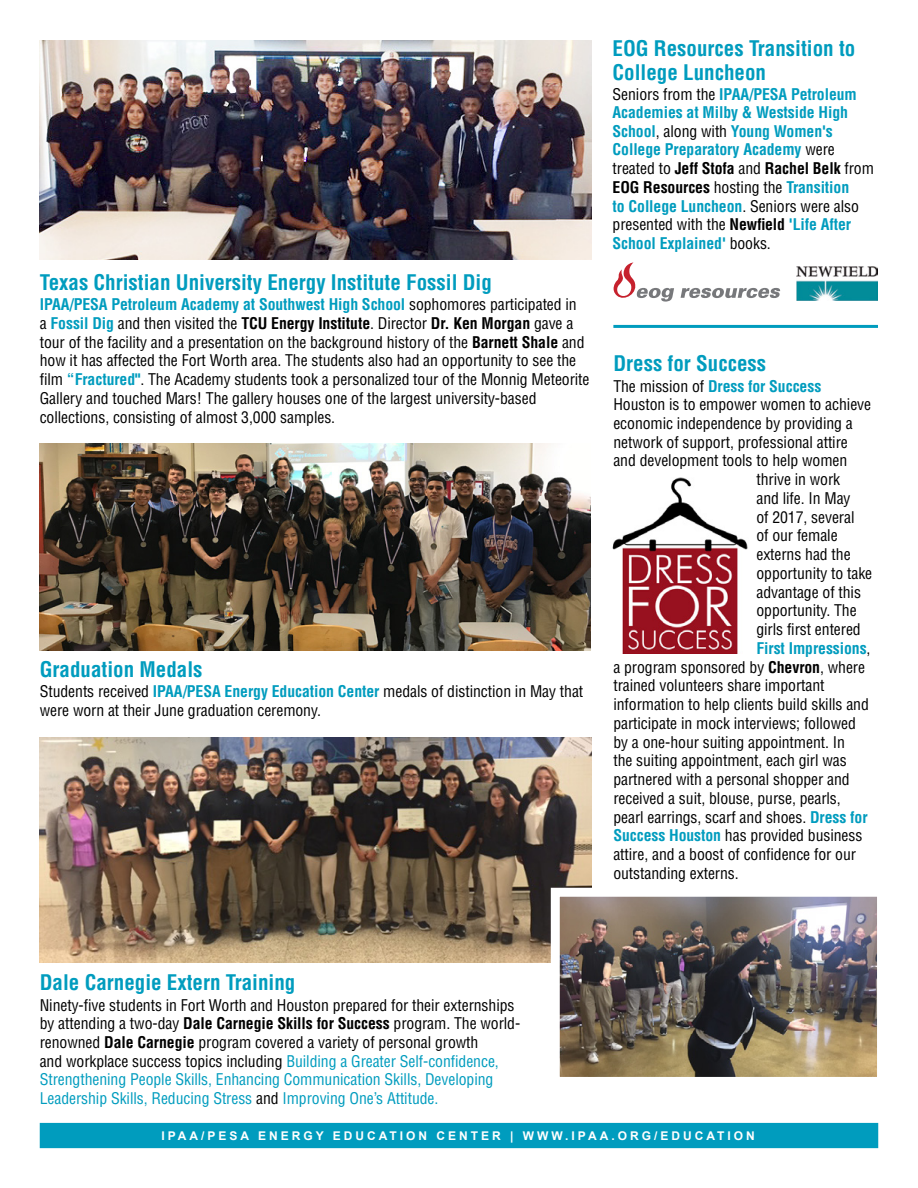
<style>
.page{position:relative;width:918px;height:1188px;background:#fff}
.page>*{position:absolute;margin:0;border:0;box-sizing:border-box;transform-origin:0 0}
.t1{font:700 condensed 21px/24px "Helvetica LT Std";color:#009cbe}
.t2{font:condensed 15.75px/18.8px "Helvetica LT Std";letter-spacing:-.005em;color:#000}
.t3{font:700 condensed 15.75px/18.6px "Helvetica LT Std";letter-spacing:-.005em;color:#009cbe}
.t4{font:700 12px "Arial";letter-spacing:.25em;color:#fff}
.s1{font-weight:700;color:#009cbe}
.s2{font-weight:700}
.s3{font-weight:400;color:#000}
.s4{color:#000}
.s5{color:#009cbe}
</style>
<div class="page">
<div style="left:40px;top:1123px;width:838px;height:25px;background:#009cbe"></div>
<img style="left:40px;top:40px;width:551px;height:220px">
<img style="left:40px;top:444px;width:551px;height:206px">
<img style="left:797px;top:266px;width:80px;height:34px">
<svg style="left:681px;top:288px;width:99px;height:10px"></svg>
<svg style="left:613px;top:262px;width:61px;height:40px"></svg>
<img style="left:612px;top:477px;width:136px;height:177px">
<img style="left:40px;top:737px;width:551px;height:226px">
<img style="left:546px;top:883px;width:331px;height:194px">
<hr style="left:613px;top:325px;width:265px;height:3px;background:#009cbe">
<h1 class="t1" style="left:40px;top:270px;width:454px">Texas Christian University Energy Institute Fossil Dig</h1>
<p class="t2" style="left:40px;top:295px;width:551px"><span class="s1">IPAA/PESA Petroleum Academy at Southwest High School</span> sophomores participated in<br>a <span class="s1">Fossil Dig</span> and then visited the <span class="s2">TCU Energy Institute</span>. Director <span class="s2">Dr. Ken Morgan</span> gave a tour of the facility and a presentation on the background history of the <span class="s2">Barnett Shale</span> and how it has affected the Fort Worth area. The students also had an opportunity to see the film <span class="s1">“Fractured"</span>. The Academy students took a personalized tour of the Monnig Meteorite Gallery and touched Mars! The gallery houses one of the largest university-based collections, consisting of almost 3,000 samples.</p>
<h1 class="t1" style="left:40px;top:657px;width:164px">Graduation Medals</h1>
<p class="t2" style="left:40px;top:682px;width:545px">Students received <span class="s1">IPAA/PESA Energy Education Center</span> medals of distinction in May that were worn at their June graduation ceremony.</p>
<h1 class="t1" style="left:613px;top:36px;width:244px">EOG Resources Transition to<br>College Luncheon</h1>
<p class="t3" style="left:613px;top:85px;width:263px"><span class="s3">Seniors from the</span> IPAA/PESA Petroleum Academies at Milby &amp; Westside High School<span class="s3">, along with</span> Young Women's College Preparatory Academy <span class="s3">were treated to</span> <span class="s4">Jeff Stofa</span> <span class="s3">and</span> <span class="s4">Rachel Belk</span> <span class="s3">from </span><span class="s4">EOG Resources</span> <span class="s3">hosting the</span> Transition<br>to College Luncheon<span class="s3">. Seniors were also presented with the</span> <span class="s4">Newfield</span> 'Life After School Explained' <span class="s3">books.</span></p>
<h1 class="t1" style="left:613px;top:351px;width:154px">Dress for Success</h1>
<p class="t3" style="left:613px;top:376px;width:209px"><span class="s3">The mission of</span> Dress for Success</p>
<p class="t2" style="left:613px;top:395px;width:259px">Houston is to empower women to achieve</p>
<p class="t2" style="left:613px;top:414px;width:241px">economic independence by providing a</p>
<p class="t2" style="left:613px;top:433px;width:236px">network of support, professional attire</p>
<p class="t2" style="left:613px;top:451px;width:235px">and development tools to help women</p>
<p class="t2" style="left:756px;top:470px;width:85px">thrive in work</p>
<p class="t2" style="left:756px;top:489px;width:96px">and life. In May</p>
<p class="t2" style="left:756px;top:508px;width:100px">of 2017, several</p>
<p class="t2" style="left:756px;top:526px;width:83px">of our female</p>
<p class="t2" style="left:756px;top:545px;width:96px">externs had the</p>
<p class="t2" style="left:756px;top:564px;width:117px">opportunity to take</p>
<p class="t2" style="left:756px;top:582px;width:106px">advantage of this</p>
<p class="t2" style="left:756px;top:601px;width:102px">opportunity. The</p>
<p class="t2" style="left:756px;top:620px;width:106px">girls first entered</p>
<p class="t3" style="left:756px;top:639px;width:116px">First Impressions<span class="s3">,</span></p>
<p class="t2" style="left:613px;top:657px;width:253px">a program sponsored by <span class="s2">Chevron</span>, where</p>
<p class="t2" style="left:613px;top:676px;width:213px">trained volunteers share important</p>
<p class="t2" style="left:613px;top:695px;width:257px">information to help clients build skills and</p>
<p class="t2" style="left:613px;top:714px;width:244px">participate in mock interviews; followed</p>
<p class="t2" style="left:613px;top:732px;width:233px">by a one-hour suiting appointment. In</p>
<p class="t2" style="left:613px;top:751px;width:235px">the suiting appointment, each girl was</p>
<p class="t2" style="left:613px;top:770px;width:238px">partnered with a personal shopper and</p>
<p class="t2" style="left:613px;top:789px;width:229px">received a suit, blouse, purse, pearls,</p>
<p class="t2" style="left:613px;top:807px;width:256px">pearl earrings, scarf and shoes. <span class="s1">Dress for</span></p>
<p class="t2" style="left:613px;top:826px;width:251px"><span class="s1">Success Houston</span> has provided business</p>
<p class="t2" style="left:613px;top:845px;width:244px">attire, and a boost of confidence for our</p>
<p class="t2" style="left:613px;top:864px;width:127px">outstanding externs.</p>
<h1 class="t1" style="left:40px;top:970px;width:257px">Dale Carnegie Extern Training</h1>
<p class="t2" style="left:40px;top:995px;width:482px">Ninety-five students in Fort Worth and Houston prepared for their externships by attending a two-day <span class="s2">Dale Carnegie Skills for Success</span> program. The world&shy;renowned <span class="s2">Dale Carnegie</span> program covered a variety of personal growth<br>and workplace success topics including <span class="s5">Building a Greater Self-confidence, Strengthening People Skills, Enhancing Communication Skills, Developing Leadership Skills, Reducing Stress</span> and <span class="s5">Improving One’s Attitude.</span></p>
<p class="t4" style="left:161px;top:1128px;width:595px">IPAA/PESA ENERGY EDUCATION CENTER | WWW.IPAA.ORG/EDUCATION</p>
</div>
